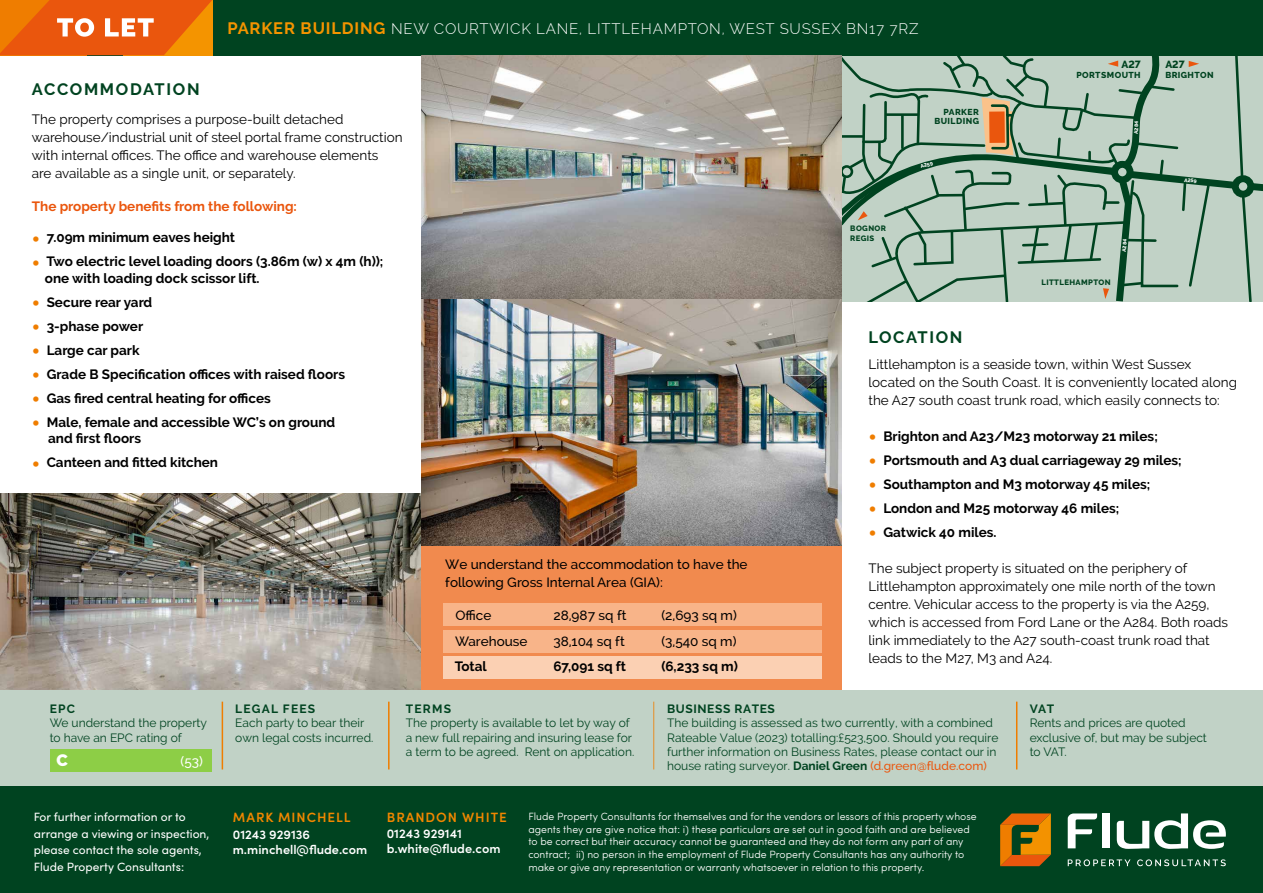
<style>
.page{position:relative;width:1263px;height:893px;background:#fff}
.page>*{position:absolute;margin:0;border:0;box-sizing:border-box;transform-origin:0 0}
.t1{font:700 16.5px "Raleway";letter-spacing:.1em;color:#004320}
.t2{font:900 16.5px "Raleway";color:#fff}
.t3{font:300 15px "Raleway";letter-spacing:.05em;color:#fff}
.t4{font:13.5px/18px "Raleway";color:#000}
.t5{font:700 13.5px/16.5px "Raleway";color:#000}
.t6{font:500 13.5px/18px "Raleway";color:#000}
.t7{font:700 13.5px "Raleway";color:#ea560d}
.t8{font:600 13.5px "Sofia Pro";letter-spacing:.07em;color:#f18700}
.t9{font:600 13.5px "Sofia Pro";letter-spacing:.07em;color:#f18700}
.t10{font:500 13.5px "Raleway";color:#fff}
.t11{font:600 12.75px/15px "Sofia Pro";color:#fff}
.t12{font:600 12.75px/15.6px "Sofia Pro";color:#fff}
.t13{font:12px/14.4px "Raleway";color:#004320}
.t14{font:12px/16.5px "Sofia Pro";color:#fff}
.t15{font:700 12px "Raleway";letter-spacing:.05em;color:#004320}
.t16{font:700 12px "Raleway";letter-spacing:.075em;color:#004320}
.t17{font:700 12px "Raleway";letter-spacing:.1em;color:#004320}
.t18{font:300 10.5px/12.6px "Sofia Pro";color:#fff}
.t19{font:800 10.35px "Raleway";color:#004320}
.t20{font:800 8.55px/8.6px "Raleway";letter-spacing:.05em;color:#004320;text-align:right}
.t21{font:800 7.8px/9.3px "Raleway";letter-spacing:.05em;color:#004320}
.t22{font:800 5.1px "Raleway";color:#fff}
.s1{font-weight:700;font-size:16.5px;color:#f49400}
.s2{font-weight:900;font-size:22.5px;color:#ef7d00}
.s3{font-weight:700}
.s4{font-weight:500;color:#ea560d}
.s5{font-style:inherit}
</style>
<div class="page">
<div style="left:420px;top:545px;width:422px;height:145px;background:#f18a4e"></div>
<div style="left:0;top:690px;width:1263px;height:97px;background:#c1d2c6"></div>
<div style="left:443px;top:657px;width:378px;height:22px;background:#fbd0b3"></div>
<div style="left:0;top:787px;width:1263px;height:106px;background:#004320"></div>
<div style="left:0;top:0;width:1263px;height:55px;background:#004320"></div>
<img style="left:0;top:493px;width:421px;height:197px">
<img style="left:421px;top:55px;width:421px;height:490px">
<div style="left:50px;top:749px;width:162px;height:23px;background:#8dce46"></div>
<svg style="left:0;top:0;width:212px;height:55px;background:#ed6c1a"></svg>
<div style="left:1102px;top:813px;width:8px;height:35px;background:#fff"></div>
<svg style="left:1068px;top:859px;width:62px;height:7px"></svg>
<svg style="left:1137px;top:859px;width:89px;height:7px"></svg>
<svg style="left:1068px;top:813px;width:29px;height:35px"></svg>
<svg style="left:1117px;top:813px;width:109px;height:36px"></svg>
<svg style="left:1000px;top:813px;width:51px;height:53px"></svg>
<div style="left:443px;top:630px;width:378px;height:22px;background:#f8b489"></div>
<div style="left:443px;top:603px;width:378px;height:23px;background:#f8b489"></div>
<hr style="left:653px;top:702px;width:1px;height:67px;background:#ef7d00">
<hr style="left:388px;top:702px;width:2px;height:67px;background:#ef7d00">
<hr style="left:222px;top:702px;width:1px;height:67px;background:#ef7d00">
<hr style="left:1016px;top:702px;width:1px;height:67px;background:#ef7d00">
<svg style="left:842px;top:55px;width:421px;height:247px;background:#a6bcad"></svg>
<p class="t3" style="left:227px;top:20px;width:693px"><span class="s1">PARKER BUILDING</span> NEW COURTWICK LANE, LITTLEHAMPTON, WEST SUSSEX BN17 7RZ</p>
<p class="t19" style="left:1121px;top:58px;width:21px">A27</p>
<p class="t20" style="left:1076px;top:71px;width:66px">PORTSMOUTH</p>
<p class="t19" style="left:1165px;top:58px;width:21px">A27</p>
<p class="t20" style="left:1165px;top:71px;width:50px">BRIGHTON</p>
<p class="t1" style="left:32px;top:80px;width:169px">ACCOMMODATION</p>
<p class="t4" style="left:32px;top:110px;width:372px">The property comprises a purpose-built detached warehouse/industrial unit of steel portal frame construction with internal offices. The office and warehouse elements<br>are available as a single unit, or separately.</p>
<p class="t7" style="left:32px;top:198px;width:267px">The property benefits from the following:</p>
<p class="t5" style="left:32px;top:229px;width:205px"><span class="s2">•</span> 7.09m minimum eaves height</p>
<p class="t5" style="left:45px;top:253px;width:340px;text-indent:-13px"><span class="s2">•</span> Two electric level loading doors (3.86m (w) x 4m (h)); one with loading dock scissor lift.</p>
<p class="t5" style="left:32px;top:294px;width:122px"><span class="s2">•</span> Secure rear yard</p>
<p class="t5" style="left:32px;top:318px;width:113px"><span class="s2">•</span> 3-phase power</p>
<p class="t5" style="left:32px;top:342px;width:109px"><span class="s2">•</span> Large car park</p>
<p class="t5" style="left:32px;top:366px;width:315px"><span class="s2">•</span> Grade B Specification offices with raised floors</p>
<p class="t5" style="left:32px;top:390px;width:240px"><span class="s2">•</span> Gas fired central heating for offices</p>
<p class="t5" style="left:48px;top:414px;width:289px;text-indent:-16px"><span class="s2">•</span> Male, female and accessible WC’s on ground and first floors</p>
<p class="t5" style="left:32px;top:454px;width:188px"><span class="s2">•</span> Canteen and fitted kitchen</p>
<p class="t6" style="left:445px;top:556px;width:304px">We understand the accommodation to have the following Gross Internal Area (GIA):</p>
<p class="t6" style="left:455px;top:607px;width:37px">Office</p>
<p class="t6" style="left:553px;top:607px;width:75px">28,987 sq ft</p>
<p class="t6" style="left:661px;top:607px;width:77px">(2,693 sq m)</p>
<p class="t6" style="left:455px;top:632px;width:74px">Warehouse</p>
<p class="t6" style="left:553px;top:632px;width:73px">38,104 sq ft</p>
<p class="t6" style="left:661px;top:632px;width:77px">(3,540 sq m)</p>
<p class="t5" style="left:455px;top:658px;width:34px">Total</p>
<p class="t5" style="left:553px;top:658px;width:74px">67,091 sq ft</p>
<p class="t5" style="left:661px;top:658px;width:78px">(6,233 sq m)</p>
<p class="t21" style="left:850px;top:224px;width:37px">BOGNOR<br>REGIS</p>
<p class="t20" style="left:934px;top:108px;width:46px">PARKER<br>BUILDING</p>
<p class="t22" style="left:920px;top:164px;width:14px;rotate:-16deg">A259</p>
<p class="t22" style="left:1133px;top:134px;width:14px;rotate:-88deg">A284</p>
<p class="t21" style="left:1041px;top:277px;width:71px">LITTLEHAMPTON</p>
<p class="t22" style="left:1121px;top:252px;width:14px;rotate:-85deg">A284</p>
<p class="t22" style="left:1184px;top:177px;width:14px;rotate:5deg">A259</p>
<p class="t1" style="left:868px;top:328px;width:96px">LOCATION</p>
<p class="t4" style="left:868px;top:355px;width:370px">Littlehampton is a seaside town, within West Sussex located on the South Coast. It is conveniently located along the A27 south coast trunk road, which easily connects to:</p>
<p class="t5" style="left:868px;top:428px;width:291px"><span class="s2">•</span> Brighton and A23/M23 motorway 21 miles;</p>
<p class="t5" style="left:868px;top:452px;width:315px"><span class="s2">•</span> Portsmouth and A3 dual carriageway 29 miles;</p>
<p class="t5" style="left:868px;top:476px;width:283px"><span class="s2">•</span> Southampton and M3 motorway 45 miles;</p>
<p class="t5" style="left:868px;top:500px;width:252px"><span class="s2">•</span> London and M25 motorway 46 miles;</p>
<p class="t5" style="left:868px;top:524px;width:130px"><span class="s2">•</span> Gatwick 40 miles.</p>
<p class="t4" style="left:868px;top:559px;width:361px">The subject property is situated on the periphery of Littlehampton approximately one mile north of the town centre. Vehicular access to the property is via the A259, which is accessed from Ford Lane or the A284. Both roads link immediately to the A27 south-coast trunk road that leads to the M27, M3 and A24.</p>
<p class="t16" style="left:50px;top:702px;width:27px">EPC</p>
<p class="t13" style="left:50px;top:716px;width:159px">We understand the property to have an EPC rating of</p>
<p class="t2" style="left:56px;top:750px;width:13px">C</p>
<p class="t10" style="left:181px;top:753px;width:24px">(53)</p>
<p class="t17" style="left:235px;top:702px;width:82px">LEGAL FEES</p>
<p class="t13" style="left:235px;top:716px;width:140px">Each party to bear their own legal costs incurred.</p>
<p class="t16" style="left:406px;top:702px;width:47px">TERMS</p>
<p class="t13" style="left:406px;top:716px;width:230px">The property is available to let by way of a new full repairing and insuring lease for a term to be agreed. Rent on application.</p>
<p class="t15" style="left:667px;top:702px;width:109px">BUSINESS RATES</p>
<p class="t13" style="left:667px;top:716px;width:333px">The building is assessed as two currently, with a combined Rateable Value (2023) totalling:£523,500. Should you require further information on Business Rates, please contact our in house rating surveyor. <span class="s3">Daniel Green</span> <span class="s4">(d.green@flude.com)</span></p>
<p class="t14" style="left:34px;top:808px;width:177px">For further information or to arrange a viewing or inspection, please contact the sole agents,<br>Flude Property Consultants:</p>
<p class="t8" style="left:233px;top:807px;width:119px">MARK MINCHELL</p>
<p class="t11" style="left:233px;top:826px;width:136px">01243 929136 m.minchell@flude.com</p>
<p class="t9" style="left:387px;top:807px;width:122px">BRANDON WHITE</p>
<p class="t12" style="left:387px;top:825px;width:115px"><span class="s5">01243 9291</span>41 b.white<span class="s5">@</span>flude.com</p>
<p class="t18" style="left:528px;top:810px;width:450px">Flude Property Consultants for themselves and for the vendors or lessors of this property whose agents they are give notice that: i) these particulars are set out in good faith and are believed to be correct but their accuracy cannot be guaranteed and they do not form any part of any contract; ii) no person in the employment of Flude Property Consultants has any authority to make or give any representation or warranty whatsoever in relation to this property.</p>
<p class="t16" style="left:1030px;top:702px;width:26px">VAT</p>
<p class="t13" style="left:1030px;top:716px;width:179px">Rents and prices are quoted exclusive of, but may be subject to VAT.</p>
</div>
